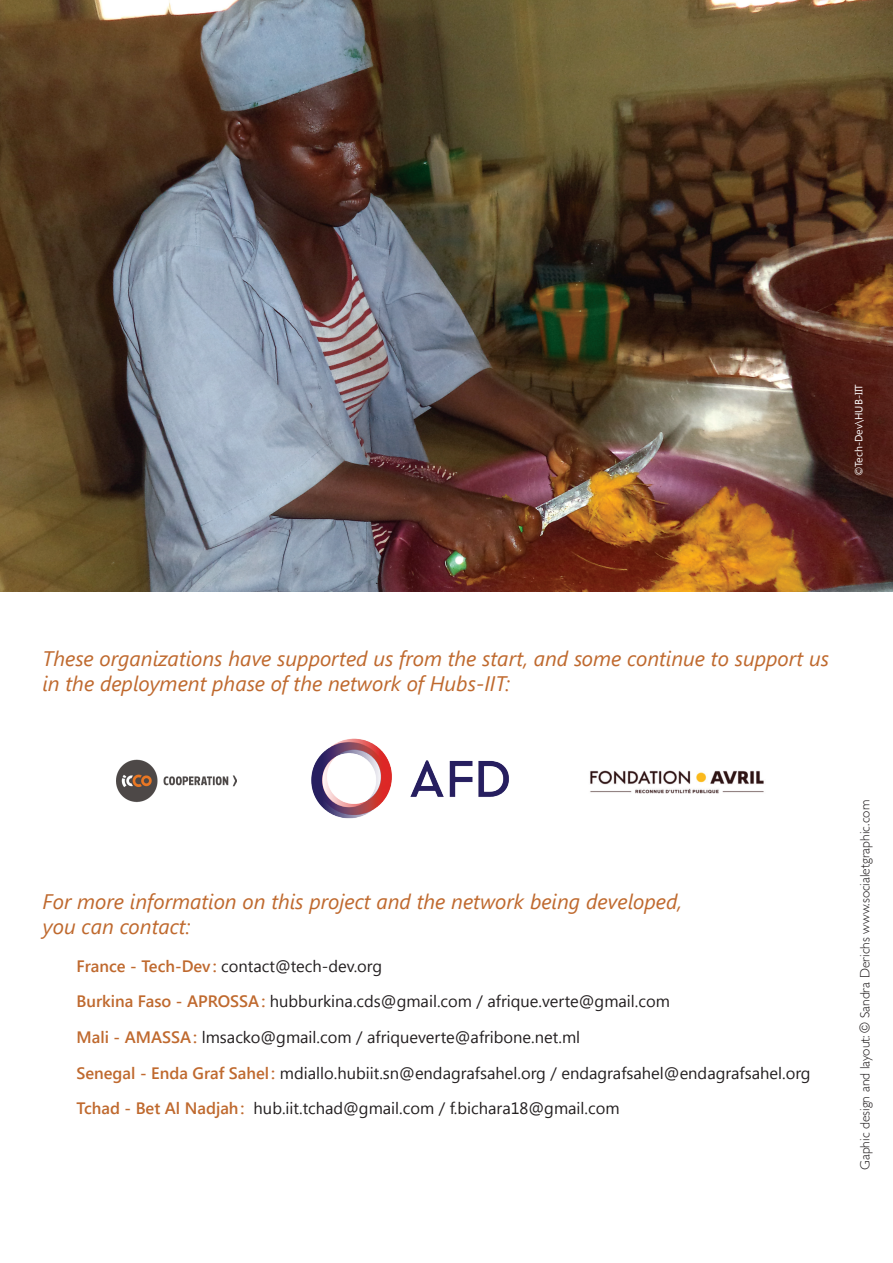
<style>
.page{position:relative;width:893px;height:1263px;background:#fff}
.page>*{position:absolute;margin:0;border:0;box-sizing:border-box;transform-origin:0 0}
.titre_niv2{font:italic 21px/25.5px "Segoe UI";color:#bf692e}
.texte_courant{font:16.5px "Segoe UI";color:#231f20}
.texte_courant-2{font:300 13.5px "Gill Sans";color:#231f20}
.texte_courant-3{font:10.5px "Segoe UI";color:#fff}
.s1{font-weight:600;color:#bf692e}
</style>
<div class="page">
<img style="left:311px;top:738px;width:198px;height:81px">
<img style="left:590px;top:770px;width:174px;height:24px">
<img style="left:117px;top:759px;width:120px;height:44px">
<img style="left:0;top:0;width:893px;height:591px">
<p class="texte_courant-3" style="left:851px;top:476px;width:94px;rotate:-90deg">©Tech-Dev\HUB-IIT</p>
<p class="titre_niv2" style="left:43px;top:646px;width:788px">These organizations have supported us from the start, and some continue to support us in the deployment phase of the network of Hubs-IIT:</p>
<p class="titre_niv2" style="left:43px;top:889px;width:641px">For more information on this project and the network being developed,</p>
<p class="titre_niv2" style="left:43px;top:914px;width:149px">you can contact:</p>
<p class="texte_courant" style="left:77px;top:954px;width:307px"><span class="s1">France - Tech-Dev:</span> contact@tech-dev.org</p>
<p class="texte_courant" style="left:77px;top:990px;width:595px"><span class="s1">Burkina Faso - APROSSA:</span> hubburkina.cds@gmail.com / afrique.verte@gmail.com</p>
<p class="texte_courant" style="left:77px;top:1026px;width:505px"><span class="s1">Mali - AMASSA:</span> lmsacko@gmail.com / afriqueverte@afribone.net.ml</p>
<p class="texte_courant" style="left:77px;top:1061px;width:735px"><span class="s1">Senegal - Enda Graf Sahel:</span> mdiallo.hubiit.sn@endagrafsahel.org / endagrafsahel@endagrafsahel.org</p>
<p class="texte_courant" style="left:77px;top:1097px;width:545px"><span class="s1">Tchad - Bet Al Nadjah:</span> hub.iit.tchad@gmail.com / f.bichara18@gmail.com</p>
<p class="texte_courant-2" style="left:854px;top:1170px;width:371px;rotate:-90deg">Gaphic design and layout: © Sandra Derichs www.socialetgraphic.com</p>
</div>
